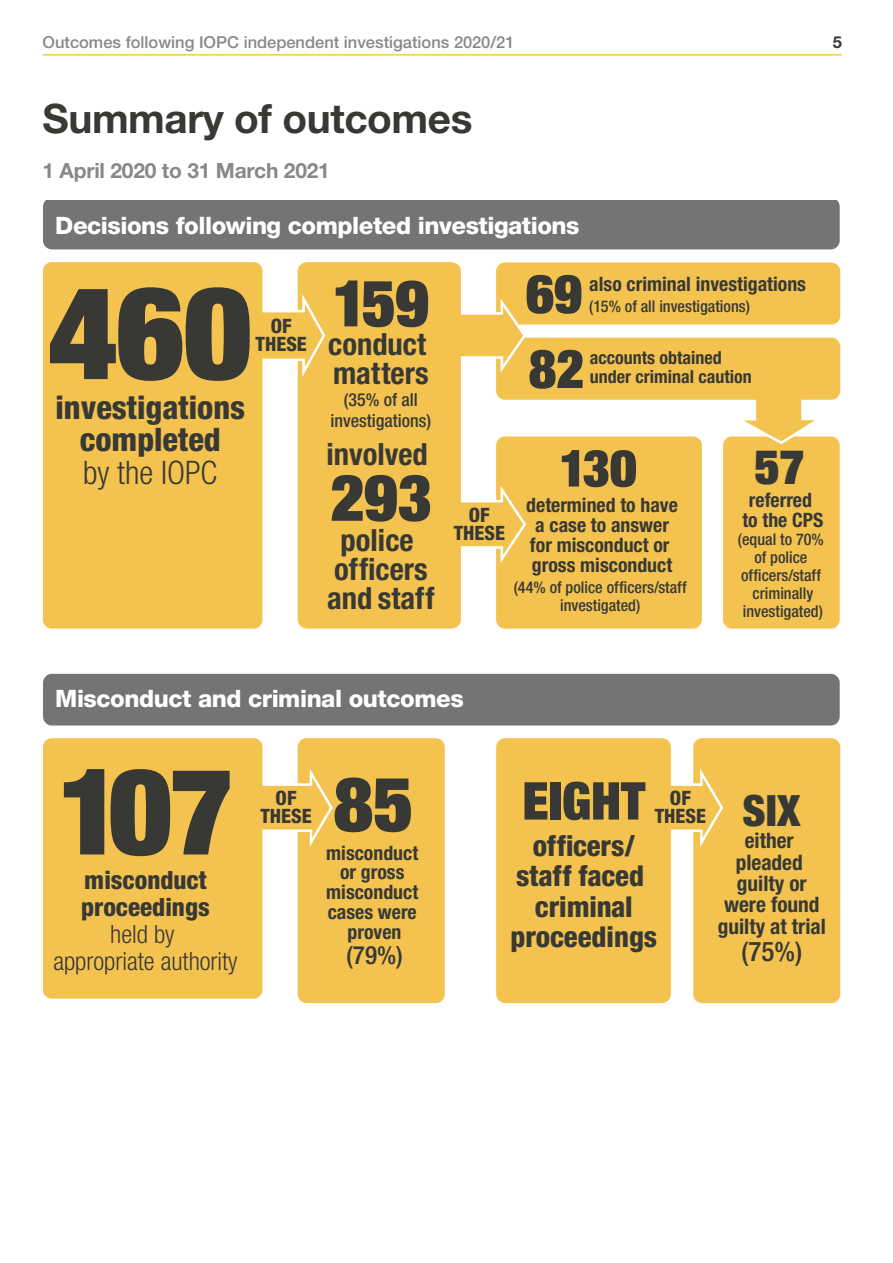
<style>
.page{position:relative;width:893px;height:1263px;background:#fff}
.page>*{position:absolute;margin:0;border:0;box-sizing:border-box;transform-origin:0 0}
.t1{font:900 condensed 129.6px "Helvetica Neue LT Std";color:#383935}
.t2{font:900 condensed 120.6px "Helvetica Neue LT Std";color:#383935}
.t3{font:900 condensed 75.9px "Helvetica Neue LT Std";color:#383935}
.t4{font:900 condensed 64.8px "Helvetica Neue LT Std";color:#383935}
.t5{font:900 condensed 54px "Helvetica Neue LT Std";color:#383935}
.t6{font:900 condensed 52.2px "Helvetica Neue LT Std";color:#383935}
.t7{font:900 condensed 51.45px "Helvetica Neue LT Std";color:#383935}
.t8{font:900 condensed 47.85px "Helvetica Neue LT Std";color:#383935}
.t9{font:900 condensed 43.2px "Helvetica Neue LT Std";color:#383935}
.Headline_1_4mm_after{font:700 40.5px "Helvetica Neue LT Std";letter-spacing:-.01em;color:#383935}
.t10{font:800 condensed 32.4px/32.4px "Helvetica Neue LT Std";color:#383935;text-align:center}
.t11{font:700 condensed 30.6px/28.8px "Helvetica Neue LT Std";color:#383935}
.t12{font:800 condensed 28.8px/30.6px "Helvetica Neue LT Std";color:#383935;text-align:center}
.t13{font:500 condensed 27.15px "Helvetica Neue LT Std";color:#383935}
.t14{font:300 condensed 25.2px/27px "Helvetica Neue LT Std";color:#383935;text-align:center}
.t15{font:500 condensed 25.2px "Helvetica Neue LT Std";color:#383935}
.Subhead_1_White{font:800 24px "Helvetica Neue LT Std";letter-spacing:-.02em;color:#fff}
.t16{font:700 condensed 21.3px/21.3px "Helvetica Neue LT Std";color:#383935;text-align:center}
.Subhead_2{font:700 21px "Helvetica Neue LT Std";letter-spacing:-.01em;color:#878987}
.t17{font:700 condensed 19.8px/19.8px "Helvetica Neue LT Std";color:#383935;text-align:center}
.t18{font:800 condensed 19.8px/18px "Helvetica Neue LT Std";color:#383935;text-align:center}
.t19{font:700 condensed 18px/19.8px "Helvetica Neue LT Std";color:#383935}
.t20{font:500 condensed 18px/21.6px "Helvetica Neue LT Std";color:#383935;text-align:center}
.t21{font:500 16.5px "Helvetica Neue LT Std";color:#878987}
.t22{font:700 16.5px "Helvetica Neue LT Std";color:#383935}
.t23{font:500 condensed 16.2px/18px "Helvetica Neue LT Std";color:#383935;text-align:center}
.s1{font-weight:300}
.s2{font-weight:800}
</style>
<div class="page">
<hr style="left:43px;top:54px;width:799px;height:1px;background:#fbb800">
<div style="left:296px;top:737px;width:150px;height:267px;background:#f3c24f;border-radius:10px"></div>
<div style="left:295px;top:736px;width:152px;height:270px;border:3px solid #fff;border-radius:10px"></div>
<div style="left:692px;top:737px;width:149px;height:267px;background:#f3c24f;border-radius:10px"></div>
<div style="left:691px;top:736px;width:152px;height:270px;border:3px solid #fff;border-radius:10px"></div>
<svg style="left:43px;top:736px;width:292px;height:266px"></svg>
<svg style="left:496px;top:736px;width:229px;height:270px"></svg>
<div style="left:43px;top:673px;width:797px;height:53px;background:#747572"></div>
<div style="left:495px;top:435px;width:208px;height:195px;background:#f3c24f;border-radius:10px"></div>
<div style="left:494px;top:434px;width:210px;height:197px;border:3px solid #fff;border-radius:10px"></div>
<div style="left:722px;top:435px;width:119px;height:195px;background:#f3c24f;border-radius:10px"></div>
<div style="left:720px;top:434px;width:122px;height:197px;border:3px solid #fff;border-radius:10px"></div>
<div style="left:495px;top:261px;width:346px;height:65px;background:#f3c24f;border-radius:10px"></div>
<div style="left:494px;top:260px;width:348px;height:67px;border:3px solid #fff;border-radius:10px"></div>
<svg style="left:528px;top:337px;width:314px;height:109px"></svg>
<svg style="left:327px;top:260px;width:201px;height:371px"></svg>
<svg style="left:43px;top:262px;width:284px;height:367px;background:#f4c863"></svg>
<div style="left:43px;top:200px;width:797px;height:50px;background:#747572"></div>
<p class="t21" style="left:43px;top:32px;width:474px">Outcomes following IOPC independent investigations 2020/21</p>
<p class="t22" style="left:833px;top:32px;width:11px">5</p>
<h2 class="Headline_1_4mm_after" style="left:43px;top:93px;width:431px">Summary of outcomes</h2>
<h3 class="Subhead_2" style="left:43px;top:157px;width:289px">1 April 2020 to 31 March 2021</h3>
<h3 class="Subhead_1_White" style="left:55px;top:211px;width:526px">Decisions following completed investigations</h3>
<p class="t1" style="left:49px;top:246px;width:204px">460</p>
<p class="t10" style="left:56px;top:391px;width:191px">investigations completed<br><span class="s1">by the IOPC</span></p>
<p class="t18" style="left:256px;top:317px;width:53px">OF<br>THESE</p>
<p class="t4" style="left:333px;top:260px;width:98px">159</p>
<p class="t11" style="left:328px;top:329px;width:102px">conduct matters</p>
<p class="t20" style="left:330px;top:388px;width:102px">(35% of all investigations)</p>
<p class="t11" style="left:326px;top:439px;width:103px">involved</p>
<p class="t4" style="left:330px;top:454px;width:103px">293</p>
<p class="t11" style="left:327px;top:526px;width:109px;text-align:center">police officers and staff</p>
<p class="t5" style="left:526px;top:258px;width:58px">69</p>
<p class="t17" style="left:589px;top:273px;width:218px">also criminal investigations</p>
<p class="t23" style="left:589px;top:297px;width:162px">(15% of all investigations)</p>
<p class="t5" style="left:529px;top:333px;width:56px">82</p>
<p class="t19" style="left:590px;top:347px;width:163px">accounts obtained under criminal caution</p>
<p class="t18" style="left:454px;top:506px;width:53px">OF<br>THESE</p>
<p class="t7" style="left:559px;top:434px;width:79px">130</p>
<p class="t17" style="left:526px;top:495px;width:153px;text-align:left">determined to have a case to answer for misconduct or gross misconduct</p>
<p class="t23" style="left:514px;top:578px;width:174px">(44% of police officers/staff investigated)</p>
<p class="t8" style="left:754px;top:435px;width:51px">57</p>
<p class="t17" style="left:742px;top:490px;width:82px">referred to the CPS</p>
<p class="t23" style="left:738px;top:530px;width:88px">(equal to 70% of police officers/staff criminally investigated)</p>
<h3 class="Subhead_1_White" style="left:55px;top:684px;width:410px">Misconduct and criminal outcomes</h3>
<p class="t2" style="left:58px;top:731px;width:176px">107</p>
<p class="t14" style="left:53px;top:866px;width:186px"><span class="s2">misconduct proceedings<br></span>held by<br>appropriate authority</p>
<p class="t18" style="left:260px;top:789px;width:53px">OF<br>THESE</p>
<p class="t3" style="left:334px;top:753px;width:80px">85</p>
<p class="t17" style="left:326px;top:842px;width:93px">misconduct or gross misconduct cases were proven</p>
<p class="t15" style="left:346px;top:940px;width:58px">(79%)</p>
<p class="t6" style="left:522px;top:766px;width:124px">EIGHT</p>
<p class="t12" style="left:510px;top:829px;width:148px">officers/ staff faced criminal proceedings</p>
<p class="t18" style="left:655px;top:789px;width:53px">OF<br>THESE</p>
<p class="t9" style="left:742px;top:784px;width:59px">SIX</p>
<p class="t16" style="left:718px;top:830px;width:110px">either pleaded guilty or were found guilty at trial</p>
<p class="t13" style="left:741px;top:935px;width:62px">(75%)</p>
</div>
